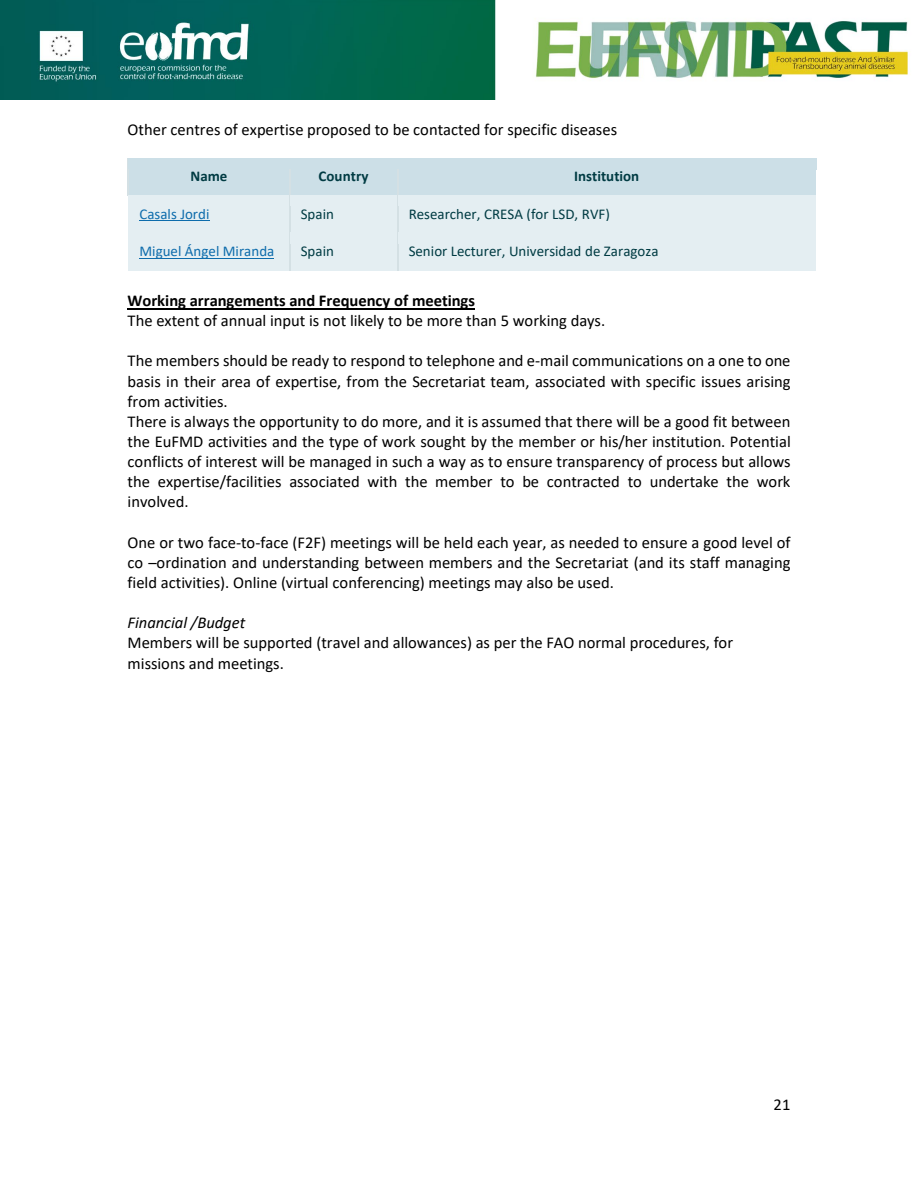
<style>
.page{position:relative;width:918px;height:1188px;background:#fff}
.page>*{position:absolute;margin:0;border:0;box-sizing:border-box;transform-origin:0 0}
.t1{font:16.5px/20.1px "Calibri";color:#000;text-align:justify}
.t2{font:700 16.5px "Calibri";letter-spacing:-.005em;color:#000}
.t3{font:italic 16.5px "Calibri";letter-spacing:-.005em;color:#000}
.t4{font:15px "Calibri";color:#003b43}
.t5{font:15px "Calibri";color:#0d6cac}
.t6{font:700 15px "Calibri";color:#003b43}
</style>
<div class="page">
<img style="left:0;top:0;width:908px;height:100px">
<div style="left:129px;top:158px;width:161px;height:37px;background:#ccdfe7"></div>
<div style="left:290px;top:158px;width:108px;height:37px;background:#ccdfe7"></div>
<div style="left:398px;top:158px;width:418px;height:37px;background:#ccdfe7"></div>
<div style="left:128px;top:195px;width:162px;height:38px;background:#e4eef2"></div>
<hr style="left:140px;top:220px;width:70px;height:1px;background:#0d6cac">
<div style="left:290px;top:195px;width:108px;height:38px;background:#e4eef2"></div>
<div style="left:409px;top:207px;width:396px;height:15px;background:#e4eef2"></div>
<svg style="left:128px;top:158px;width:1px;height:37px"></svg>
<div style="left:398px;top:195px;width:418px;height:12px;background:#e4eef2"></div>
<div style="left:398px;top:221px;width:418px;height:12px;background:#e4eef2"></div>
<div style="left:128px;top:233px;width:162px;height:37px;background:#e4eef2"></div>
<hr style="left:140px;top:258px;width:134px;height:1px;background:#0d6cac">
<div style="left:290px;top:233px;width:108px;height:37px;background:#e4eef2"></div>
<div style="left:398px;top:233px;width:418px;height:37px;background:#e4eef2"></div>
<svg style="left:289px;top:195px;width:1px;height:75px"></svg>
<svg style="left:397px;top:195px;width:1px;height:75px"></svg>
<hr style="left:128px;top:308px;width:347px;height:1px;background:#000">
<p class="t1" style="left:128px;top:119px;width:491px">Other centres of expertise proposed to be contacted for specific diseases</p>
<p class="t6" style="left:190px;top:165px;width:39px">Name</p>
<p class="t6" style="left:319px;top:165px;width:51px">Country</p>
<p class="t6" style="left:574px;top:165px;width:67px">Institution</p>
<p class="t5" style="left:140px;top:203px;width:72px">Casals Jordi</p>
<p class="t4" style="left:301px;top:203px;width:35px">Spain</p>
<p class="t4" style="left:409px;top:203px;width:203px">Researcher, CRESA (for LSD, RVF)</p>
<p class="t5" style="left:140px;top:241px;width:136px">Miguel Ángel Miranda</p>
<p class="t4" style="left:301px;top:241px;width:35px">Spain</p>
<p class="t4" style="left:409px;top:241px;width:251px">Senior Lecturer, Universidad de Zaragoza</p>
<p class="t2" style="left:128px;top:289px;width:349px">Working arrangements and Frequency of meetings</p>
<p class="t1" style="left:128px;top:310px;width:479px">The extent of annual input is not likely to be more than 5 working days.</p>
<p class="t1" style="left:128px;top:351px;width:664px">The members should be ready to respond to telephone and e-mail communications on a one to one basis in their area of expertise, from the Secretariat team, associated with specific issues arising from activities.</p>
<p class="t1" style="left:128px;top:411px;width:665px">There is always the opportunity to do more, and it is assumed that there will be a good fit between the EuFMD activities and the type of work sought by the member or his/her institution. Potential conflicts of interest will be managed in such a way as to ensure transparency of process but allows the expertise/facilities associated with the member to be contracted to undertake the work involved.</p>
<p class="t1" style="left:128px;top:532px;width:665px">One or two face-to-face (F2F) meetings will be held each year, as needed to ensure a good level of co –ordination and understanding between members and the Secretariat (and its staff managing field activities). Online (virtual conferencing) meetings may also be used.</p>
<p class="t3" style="left:128px;top:611px;width:119px">Financial /Budget</p>
<p class="t1" style="left:128px;top:633px;width:607px">Members will be supported (travel and allowances) as per the FAO normal procedures, for missions and meetings.</p>
<p class="t1" style="left:774px;top:1094px;width:18px">21</p>
</div>
